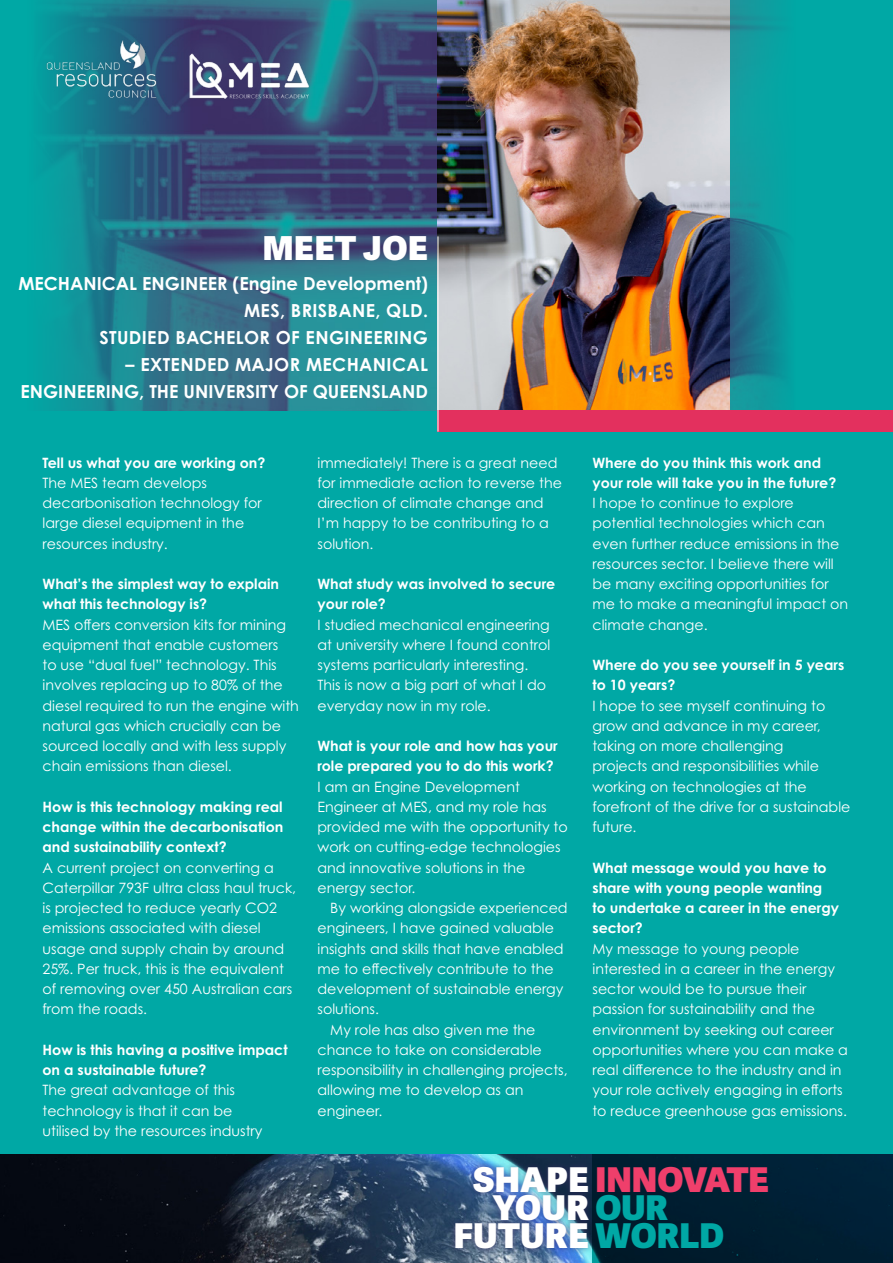
<style>
.page{position:relative;width:893px;height:1263px;background:#fff}
.page>*{position:absolute;margin:0;border:0;box-sizing:border-box;transform-origin:0 0}
.t1{font:800 34.2px "Adelle Sans";letter-spacing:.01em;color:#fff}
.t2{font:800 34.2px "Adelle Sans";color:#ef3f6b}
.t3{font:800 33px "Adelle Sans";letter-spacing:.02em;color:#fff}
.t4{font:700 18px/27px "Century Gothic Pro";letter-spacing:.02em;color:#fff;text-align:right}
.t5{font:700 18px/27px "Century Gothic Pro";color:#fff;text-align:right}
.t6{font:14.25px/20.2px "Century Gothic Pro";color:#fff}
.t7{font:700 14.25px/20.2px "Century Gothic Pro";color:#fff}
.s1{color:#fff}
.s2{color:#00a8a5}
</style>
<div class="page">
<div style="left:0;top:0;width:893px;height:1157px;background:#00a8a5"></div>
<img style="left:40px;top:0;width:398px;height:410px">
<img style="left:730px;top:0;width:58px;height:410px">
<img style="left:438px;top:0;width:292px;height:410px">
<img style="left:0;top:1154px;width:592px;height:109px">
<div style="left:592px;top:1154px;width:301px;height:109px;background:#001e31"></div>
<div style="left:449px;top:1160px;width:145px;height:95px;background:#3b2c64;opacity:.6"></div>
<div style="left:438px;top:410px;width:455px;height:22px;background:#e3305e"></div>
<hr style="left:438px;top:236px;width:1px;height:196px;background:#fff">
<img style="left:40px;top:33px;width:130px;height:74px">
<img style="left:174px;top:0;width:153px;height:153px">
<h2 class="t3" style="left:263px;top:227px;width:167px">MEET JOE</h2>
<p class="t4" style="left:18px;top:270px;width:411px">MECHANICAL ENGINEER (Engine Development)<br>MES, BRISBANE, QLD.<br>STUDIED BACHELOR OF ENGINEERING</p>
<p class="t5" style="left:21px;top:351px;width:409px">– EXTENDED MAJOR MECHANICAL<br>ENGINEERING, THE UNIVERSITY OF QUEENSLAND</p>
<p class="t7" style="left:43px;top:452px;width:224px">Tell us what you are working on?</p>
<p class="t6" style="left:43px;top:472px;width:221px">The MES team develops decarbonisation technology for large diesel equipment in the resources industry.</p>
<p class="t7" style="left:43px;top:574px;width:238px">What’s the simplest way to explain what this technology is?</p>
<p class="t6" style="left:43px;top:614px;width:258px">MES offers conversion kits for mining equipment that enable customers<br>to use “dual fuel” technology. This involves replacing up to 80% of the diesel required to run the engine with natural gas which crucially can be sourced locally and with less supply chain emissions than diesel.</p>
<p class="t7" style="left:43px;top:796px;width:242px;text-align:justify">How is this technology making real change within the decarbonisation and sustainability context?</p>
<p class="t6" style="left:43px;top:857px;width:255px">A current project on converting a<br>Caterpillar 793F ultra class haul truck, is projected to reduce yearly CO2 emissions associated with diesel usage and supply chain by around<br>25%. Per truck, this is the equivalent of removing over 450 Australian cars from the roads.</p>
<p class="t7" style="left:43px;top:1039px;width:247px">How is this having a positive impact on a sustainable future?</p>
<p class="t6" style="left:43px;top:1080px;width:222px">The great advantage of this technology is that it can be utilised by the resources industry</p>
<p class="t6" style="left:317px;top:452px;width:246px">immediately! There is a great need for immediate action to reverse the direction of climate change and<br>I’m happy to be contributing to a solution.</p>
<p class="t7" style="left:317px;top:574px;width:239px">What study was involved to secure your role?</p>
<p class="t6" style="left:317px;top:614px;width:234px">I studied mechanical engineering at university where I found control systems particularly interesting.<br>This is now a big part of what I do everyday now in my role.</p>
<p class="t7" style="left:317px;top:736px;width:242px">What is your role and how has your role prepared you to do this work?</p>
<p class="t6" style="left:317px;top:776px;width:252px">I am an Engine Development<br>Engineer at MES, and my role has provided me with the opportunity to work on cutting-edge technologies and innovative solutions in the energy sector.</p>
<p class="t6" style="left:330px;top:898px;width:239px">By working alongside experienced</p>
<p class="t6" style="left:317px;top:918px;width:238px">engineers, I have gained valuable</p>
<p class="t6" style="left:317px;top:938px;width:248px">insights and skills that have enabled</p>
<p class="t6" style="left:317px;top:958px;width:238px">me to effectively contribute to the</p>
<p class="t6" style="left:317px;top:979px;width:248px">development of sustainable energy</p>
<p class="t6" style="left:317px;top:999px;width:63px">solutions.</p>
<p class="t6" style="left:330px;top:1019px;width:207px">My role has also given me the</p>
<p class="t6" style="left:317px;top:1039px;width:226px">chance to take on considerable</p>
<p class="t6" style="left:317px;top:1060px;width:252px">responsibility in challenging projects,</p>
<p class="t6" style="left:317px;top:1080px;width:208px">allowing me to develop as an</p>
<p class="t6" style="left:317px;top:1100px;width:66px">engineer.</p>
<p class="t7" style="left:592px;top:452px;width:245px">Where do you think this work and your role will take you in the future?</p>
<p class="t6" style="left:592px;top:493px;width:257px">I hope to continue to explore potential technologies which can even further reduce emissions in the resources sector. I believe there will be many exciting opportunities for me to make a meaningful impact on climate change.</p>
<p class="t7" style="left:592px;top:655px;width:253px">Where do you see yourself in 5 years to 10 years?</p>
<p class="t6" style="left:592px;top:695px;width:259px">I hope to see myself continuing to grow and advance in my career, taking on more challenging<br>projects and responsibilities while working on technologies at the forefront of the drive for a sustainable future.</p>
<p class="t7" style="left:592px;top:857px;width:248px">What message would you have to share with young people wanting to undertake a career in the energy sector?</p>
<p class="t6" style="left:592px;top:938px;width:257px">My message to young people interested in a career in the energy sector would be to pursue their passion for sustainability and the environment by seeking out career opportunities where you can make a real difference to the industry and in your role actively engaging in efforts to reduce greenhouse gas emissions.</p>
<h1 class="t2" style="left:473px;top:1158px;width:297px"><span class="s1">SHAPE</span> INNOVATE</h1>
<h1 class="t1" style="left:493px;top:1186px;width:176px">YOUR <span class="s2">OUR</span></h1>
<h1 class="t1" style="left:454px;top:1214px;width:272px">FUTURE <span class="s2">WORLD</span></h1>
</div>
